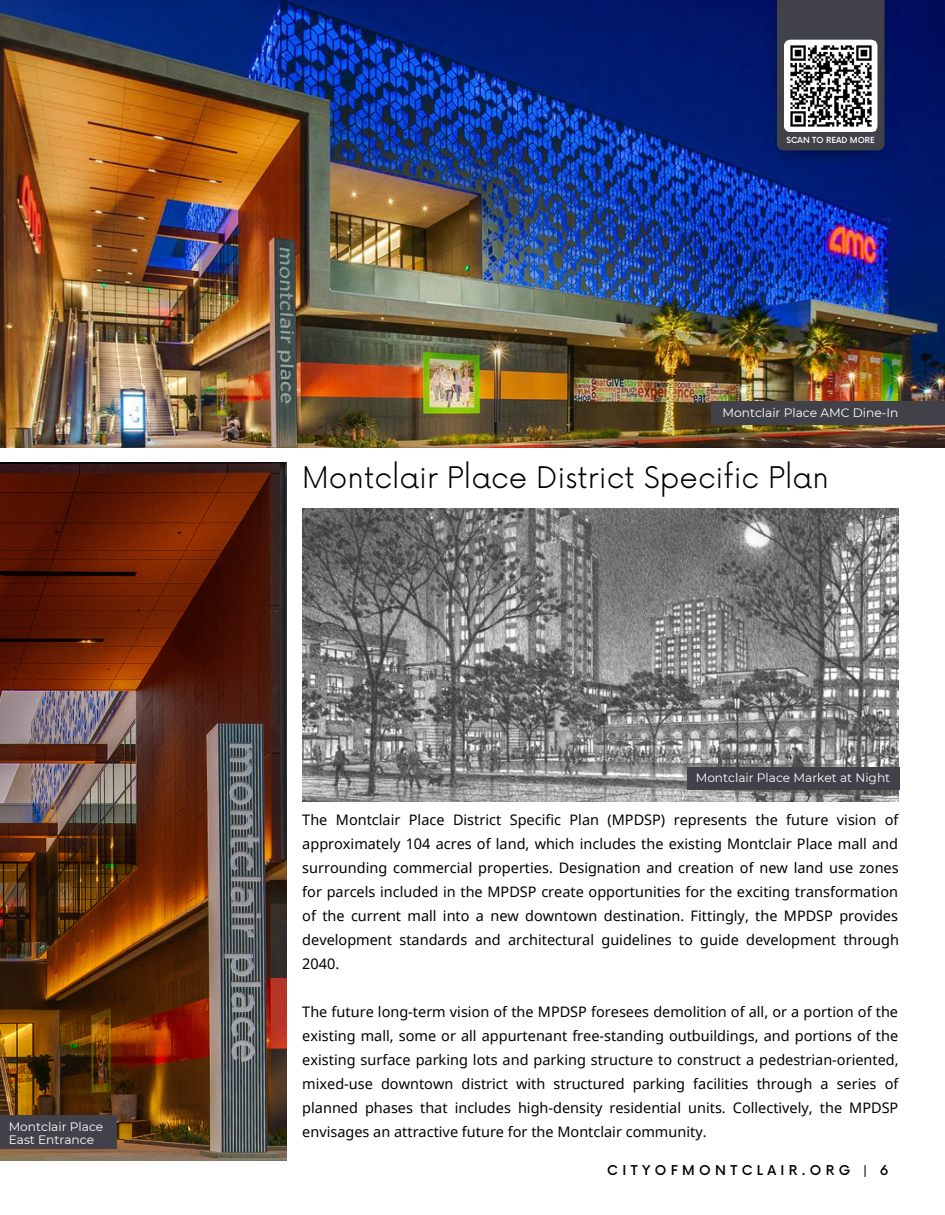
<style>
.page{position:relative;width:945px;height:1215px;background:#fff}
.page>*{position:absolute;margin:0;border:0;box-sizing:border-box;transform-origin:0 0}
.t1{font:300 28.95px "Now";color:#000}
.t2{font:14.4px/24px "Noto Sans";color:#000;text-align:justify}
.t3{font:500 13.2px "Now";letter-spacing:.33em;color:#000}
.t4{font:12.15px "Montserrat";color:#fff}
.t5{font:500 8.1px "Now";color:#fff}
</style>
<div class="page">
<img style="left:0;top:463px;width:287px;height:697px">
<img style="left:90px;top:0;width:855px;height:447px">
<div style="left:0;top:1116px;width:117px;height:33px;background:#414249"></div>
<div style="left:711px;top:402px;width:234px;height:23px;background:#414249"></div>
<img style="left:302px;top:509px;width:597px;height:292px">
<div style="left:687px;top:767px;width:213px;height:23px;background:#414249"></div>
<img style="left:0;top:0;width:90px;height:447px">
<img style="left:756px;top:0;width:150px;height:172px">
<div style="left:777px;top:0;width:107px;height:150px;background:#414249"></div>
<div style="left:784px;top:40px;width:93px;height:92px;background:#fff;border-radius:6px"></div>
<img style="left:790px;top:41px;width:86px;height:86px">
<p class="t4" style="left:9px;top:1119px;width:96px">Montclair Place</p>
<p class="t4" style="left:9px;top:1132px;width:87px">East Entrance</p>
<p class="t5" style="left:786px;top:136px;width:90px">SCAN TO READ MORE</p>
<p class="t4" style="left:723px;top:405px;width:177px">Montclair Place AMC Dine-In</p>
<p class="t1" style="left:302px;top:462px;width:528px">Montclair Place District Specific Plan</p>
<p class="t4" style="left:696px;top:770px;width:196px">Montclair Place Market at Night</p>
<p class="t2" style="left:302px;top:807px;width:598px">The Montclair Place District Specific Plan (MPDSP) represents the future vision of approximately 104 acres of land, which includes the existing Montclair Place mall and surrounding commercial properties. Designation and creation of new land use zones for parcels included in the MPDSP create opportunities for the exciting transformation of the current mall into a new downtown destination. Fittingly, the MPDSP provides development standards and architectural guidelines to guide development through 2040.</p>
<p class="t2" style="left:302px;top:999px;width:598px">The future long-term vision of the MPDSP foresees demolition of all, or a portion of the existing mall, some or all appurtenant free-standing outbuildings, and portions of the existing surface parking lots and parking structure to construct a pedestrian-oriented, mixed-use downtown district with structured parking facilities through a series of planned phases that includes high-density residential units. Collectively, the MPDSP envisages an attractive future for the Montclair community.</p>
<p class="t3" style="left:607px;top:1163px;width:283px">CITYOFMONTCLAIR.ORG | 6</p>
</div>
